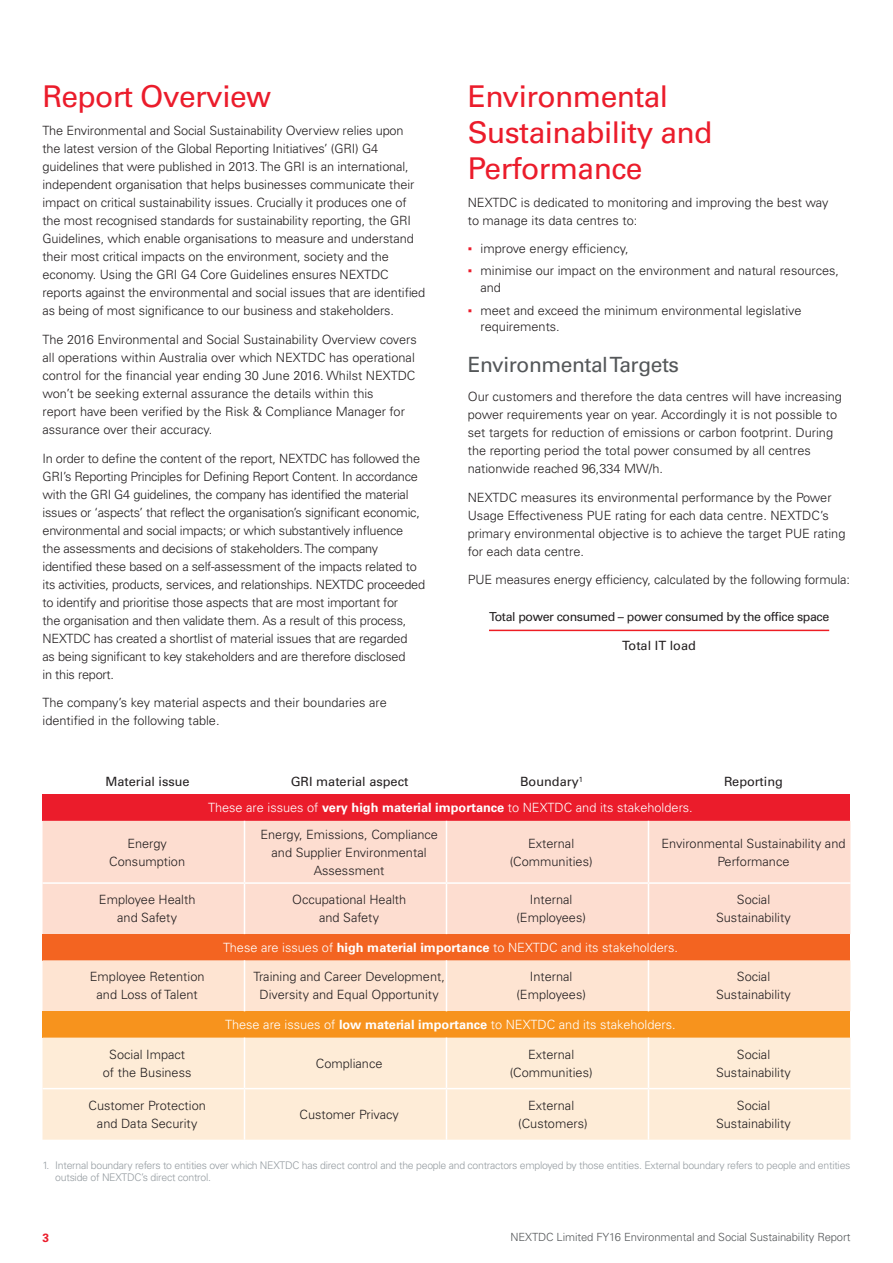
<style>
.page{position:relative;width:893px;height:1263px;background:#fff}
.page>*{position:absolute;margin:0;border:0;box-sizing:border-box;transform-origin:0 0}
.t1{font:30px/36px "Univers LT Std";letter-spacing:-.02em;color:#eb1c2b}
.t2{font:21px "Univers LT Std";letter-spacing:-.02em;color:#545759}
.t3{font:300 12.75px/18px "Univers LT Std";letter-spacing:-.01em;color:#231f20;text-align:center}
.t4{font:300 12.75px "Univers LT Std";color:#fff}
.t5{font:12.75px "Univers LT Std";color:#231f20}
.t6{font:12.3px "Univers LT Std";letter-spacing:-.03em;color:#231f20}
.t7{font:700 12px "Univers LT Std";color:#eb1c2b}
.t8{font:300 11.25px "Univers LT Std";letter-spacing:-.01em;color:#545759}
.t9{font:300 10.5px/12px "Univers LT Std";letter-spacing:-.025em;color:#959ca1}
.s1{font-family:"Arial";font-weight:400;color:#eb1c2b}
.s2{font-weight:700}
</style>
<div class="page">
<hr style="left:489px;top:630px;width:340px;height:1px;background:#ee1d23">
<div style="left:43px;top:794px;width:807px;height:27px;background:#eb1c2b"></div>
<div style="left:43px;top:821px;width:807px;height:113px;background:#fdddd0"></div>
<div style="left:43px;top:934px;width:807px;height:26px;background:#f36421"></div>
<div style="left:43px;top:960px;width:807px;height:51px;background:#fee4d2"></div>
<div style="left:43px;top:1011px;width:807px;height:26px;background:#f7931d"></div>
<div style="left:43px;top:1037px;width:807px;height:103px;background:#feecd7"></div>
<hr style="left:43px;top:1088px;width:201px;height:1px;background:#fff">
<hr style="left:244px;top:1088px;width:202px;height:1px;background:#fff">
<hr style="left:446px;top:1088px;width:202px;height:1px;background:#fff">
<hr style="left:648px;top:1088px;width:202px;height:1px;background:#fff">
<hr style="left:43px;top:882px;width:201px;height:2px;background:#fff">
<hr style="left:244px;top:882px;width:202px;height:2px;background:#fff">
<hr style="left:446px;top:882px;width:202px;height:2px;background:#fff">
<hr style="left:648px;top:882px;width:202px;height:2px;background:#fff">
<hr style="left:244px;top:821px;width:1px;height:61px;background:#fff">
<hr style="left:446px;top:821px;width:1px;height:61px;background:#fff">
<hr style="left:648px;top:821px;width:1px;height:61px;background:#fff">
<hr style="left:244px;top:884px;width:1px;height:50px;background:#fff">
<hr style="left:446px;top:884px;width:1px;height:50px;background:#fff">
<hr style="left:648px;top:884px;width:1px;height:50px;background:#fff">
<hr style="left:244px;top:1037px;width:1px;height:51px;background:#fff">
<hr style="left:446px;top:1037px;width:1px;height:51px;background:#fff">
<hr style="left:648px;top:1037px;width:1px;height:51px;background:#fff">
<hr style="left:244px;top:1089px;width:1px;height:51px;background:#fff">
<hr style="left:446px;top:1089px;width:1px;height:51px;background:#fff">
<hr style="left:648px;top:1089px;width:1px;height:51px;background:#fff">
<hr style="left:244px;top:960px;width:1px;height:51px;background:#fff">
<hr style="left:446px;top:960px;width:1px;height:51px;background:#fff">
<hr style="left:648px;top:960px;width:1px;height:51px;background:#fff">
<h1 class="t1" style="left:43px;top:78px;width:230px">Report Overview</h1>
<p class="t3" style="left:43px;top:122px;width:384px;text-align:left">The Environmental and Social Sustainability Overview relies upon<br>the latest version of the Global Reporting Initiatives’ (GRI) G4 guidelines that were published in 2013. The GRI is an international, independent organisation that helps businesses communicate their impact on critical sustainability issues. Crucially it produces one of the most recognised standards for sustainability reporting, the GRI Guidelines, which enable organisations to measure and understand their most critical impacts on the environment, society and the economy. Using the GRI G4 Core Guidelines ensures NEXTDC reports against the environmental and social issues that are identified as being of most significance to our business and stakeholders.</p>
<p class="t3" style="left:43px;top:331px;width:376px;text-align:left">The 2016 Environmental and Social Sustainability Overview covers all operations within Australia over which NEXTDC has operational control for the financial year ending 30 June 2016. Whilst NEXTDC won’t be seeking external assurance the details within this<br>report have been verified by the Risk &amp; Compliance Manager for assurance over their accuracy.</p>
<p class="t3" style="left:43px;top:449px;width:384px;text-align:left">In order to define the content of the report, NEXTDC has followed the GRI’s Reporting Principles for Defining Report Content. In accordance with the GRI G4 guidelines, the company has identified the material issues or ‘aspects’ that reflect the organisation’s significant economic, environmental and social impacts; or which substantively influence<br>the assessments and decisions of stakeholders. The company identified these based on a self-assessment of the impacts related to its activities, products, services, and relationships. NEXTDC proceeded to identify and prioritise those aspects that are most important for<br>the organisation and then validate them. As a result of this process, NEXTDC has created a shortlist of material issues that are regarded<br>as being significant to key stakeholders and are therefore disclosed<br>in this report.</p>
<p class="t3" style="left:43px;top:694px;width:346px;text-align:left">The company’s key material aspects and their boundaries are identified in the following table.</p>
<h1 class="t1" style="left:468px;top:78px;width:246px">Environmental<br>Sustainability and<br>Performance</h1>
<p class="t3" style="left:468px;top:194px;width:362px;text-align:left">NEXTDC is dedicated to monitoring and improving the best way to manage its data centres to:</p>
<p class="t3" style="left:468px;top:239px;width:162px"><span class="s1">▪</span> improve energy efficiency,</p>
<p class="t3" style="left:480px;top:263px;width:360px;line-height:16.5px;text-align:left;text-indent:-13px"><span class="s1">▪</span> minimise our impact on the environment and natural resources, and</p>
<p class="t3" style="left:480px;top:302px;width:322px;line-height:16.5px;text-align:left;text-indent:-13px"><span class="s1">▪</span> meet and exceed the minimum environmental legislative requirements.</p>
<h2 class="t2" style="left:468px;top:352px;width:213px">Environmental Targets</h2>
<p class="t3" style="left:468px;top:387px;width:376px;text-align:left">Our customers and therefore the data centres will have increasing power requirements year on year. Accordingly it is not possible to set targets for reduction of emissions or carbon footprint. During the reporting period the total power consumed by all centres nationwide reached 96,334 MW/h.</p>
<p class="t3" style="left:468px;top:488px;width:379px;text-align:left">NEXTDC measures its environmental performance by the Power Usage Effectiveness PUE rating for each data centre. NEXTDC’s primary environmental objective is to achieve the target PUE rating for each data centre.</p>
<p class="t3" style="left:468px;top:571px;width:384px">PUE measures energy efficiency, calculated by the following formula:</p>
<p class="t6" style="left:489px;top:610px;width:342px">Total power consumed – power consumed by the office space</p>
<p class="t5" style="left:622px;top:638px;width:75px">Total IT load</p>
<p class="t5" style="left:105px;top:774px;width:86px">Material issue</p>
<p class="t5" style="left:291px;top:774px;width:119px">GRI material aspect</p>
<p class="t5" style="left:520px;top:774px;width:64px">Boundary<sup>1</sup></p>
<p class="t5" style="left:724px;top:774px;width:60px">Reporting</p>
<p class="t4" style="left:208px;top:800px;width:486px">These are issues of <span class="s2">very high material importance</span> to NEXTDC and its stakeholders.</p>
<p class="t3" style="left:109px;top:834px;width:77px">Energy<br>Consumption</p>
<p class="t3" style="left:260px;top:825px;width:179px">Energy, Emissions, Compliance and Supplier Environmental<br>Assessment</p>
<p class="t3" style="left:510px;top:834px;width:84px">External (Communities)</p>
<p class="t3" style="left:661px;top:834px;width:185px">Environmental Sustainability and<br>Performance</p>
<p class="t3" style="left:99px;top:891px;width:98px">Employee Health and Safety</p>
<p class="t3" style="left:292px;top:891px;width:116px">Occupational Health and Safety</p>
<p class="t3" style="left:516px;top:891px;width:71px">Internal (Employees)</p>
<p class="t3" style="left:716px;top:891px;width:76px">Social<br>Sustainability</p>
<p class="t4" style="left:223px;top:940px;width:457px">These are issues of <span class="s2">high material importance</span> to NEXTDC and its stakeholders.</p>
<p class="t3" style="left:90px;top:968px;width:116px">Employee Retention and Loss of Talent</p>
<p class="t3" style="left:253px;top:968px;width:193px">Training and Career Development,<br>Diversity and Equal Opportunity</p>
<p class="t3" style="left:516px;top:968px;width:71px">Internal (Employees)</p>
<p class="t3" style="left:716px;top:968px;width:76px">Social<br>Sustainability</p>
<p class="t4" style="left:225px;top:1017px;width:452px">These are issues of <span class="s2">low material importance</span> to NEXTDC and its stakeholders.</p>
<p class="t3" style="left:103px;top:1045px;width:90px">Social Impact of the Business</p>
<p class="t3" style="left:316px;top:1054px;width:68px">Compliance</p>
<p class="t3" style="left:510px;top:1045px;width:84px">External (Communities)</p>
<p class="t3" style="left:716px;top:1045px;width:76px">Social<br>Sustainability</p>
<p class="t3" style="left:89px;top:1096px;width:119px">Customer Protection and Data Security</p>
<p class="t3" style="left:299px;top:1105px;width:101px">Customer Privacy</p>
<p class="t3" style="left:518px;top:1096px;width:71px">External (Customers)</p>
<p class="t3" style="left:716px;top:1096px;width:76px">Social<br>Sustainability</p>
<p class="t9" style="left:55px;top:1159px;width:797px;text-indent:-13px">1. Internal boundary refers to entities over which NEXTDC has direct control and the people and contractors employed by those entities. External boundary refers to people and entities outside of NEXTDC’s direct control.</p>
<p class="t7" style="left:43px;top:1230px;width:8px">3</p>
<p class="t8" style="left:510px;top:1230px;width:341px">NEXTDC Limited FY16 Environmental and Social Sustainability Report</p>
</div>
